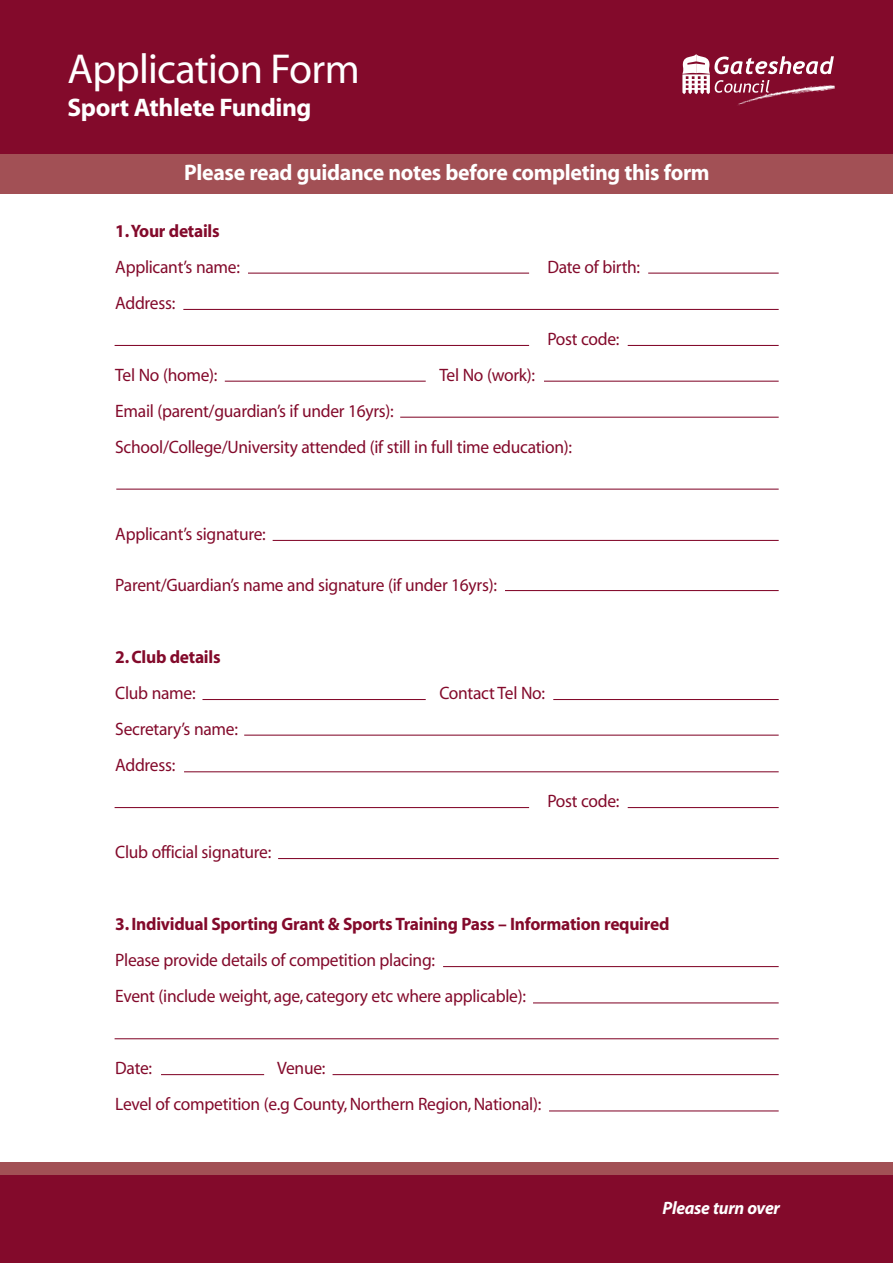
<style>
.page{position:relative;width:893px;height:1263px;background:#fff}
.page>*{position:absolute;margin:0;border:0;box-sizing:border-box;transform-origin:0 0}
.t1{font:42px "Myriad";letter-spacing:-.015em;color:#fff}
.t2{font:700 25.5px "Myriad";letter-spacing:-.015em;color:#fff}
.t3{font:700 22.5px "Myriad";letter-spacing:-.015em;color:#fff}
.t4{font:18px/36px "Myriad";letter-spacing:-.015em;color:#830a2b}
.t5{font:700 18px "Myriad";letter-spacing:-.015em;color:#830a2b}
.t6{font:italic 700 18px "Myriad";letter-spacing:-.015em;color:#fff}
</style>
<div class="page">
<div style="left:0;top:1162px;width:893px;height:101px;background:#830a2b"></div>
<div style="left:0;top:1162px;width:893px;height:12px;background:#a25055"></div>
<div style="left:0;top:0;width:893px;height:157px;background:#830a2b"></div>
<svg style="left:682px;top:54px;width:152px;height:40px"></svg>
<img style="left:732px;top:82px;width:103px;height:24px">
<div style="left:0;top:155px;width:893px;height:39px;background:#a25055"></div>
<hr style="left:248px;top:273px;width:281px;height:1px;background:#830a2b">
<hr style="left:648px;top:273px;width:131px;height:1px;background:#830a2b">
<hr style="left:183px;top:309px;width:596px;height:1px;background:#830a2b">
<hr style="left:544px;top:381px;width:235px;height:1px;background:#830a2b">
<hr style="left:225px;top:381px;width:201px;height:1px;background:#830a2b">
<hr style="left:400px;top:417px;width:379px;height:1px;background:#830a2b">
<hr style="left:116px;top:489px;width:663px;height:1px;background:#830a2b">
<hr style="left:273px;top:540px;width:506px;height:1px;background:#830a2b">
<hr style="left:505px;top:590px;width:274px;height:1px;background:#830a2b">
<hr style="left:553px;top:699px;width:226px;height:1px;background:#830a2b">
<hr style="left:202px;top:699px;width:224px;height:1px;background:#830a2b">
<hr style="left:244px;top:735px;width:535px;height:1px;background:#830a2b">
<hr style="left:184px;top:771px;width:595px;height:1px;background:#830a2b">
<hr style="left:115px;top:807px;width:414px;height:1px;background:#830a2b">
<hr style="left:628px;top:807px;width:151px;height:1px;background:#830a2b">
<hr style="left:278px;top:858px;width:501px;height:1px;background:#830a2b">
<hr style="left:443px;top:966px;width:336px;height:1px;background:#830a2b">
<hr style="left:533px;top:1002px;width:246px;height:1px;background:#830a2b">
<hr style="left:115px;top:1038px;width:664px;height:1px;background:#830a2b">
<hr style="left:161px;top:1074px;width:103px;height:1px;background:#830a2b">
<hr style="left:333px;top:1074px;width:446px;height:1px;background:#830a2b">
<hr style="left:549px;top:1110px;width:230px;height:1px;background:#830a2b">
<hr style="left:628px;top:345px;width:151px;height:1px;background:#830a2b">
<hr style="left:115px;top:345px;width:414px;height:1px;background:#830a2b">
<h1 class="t1" style="left:68px;top:53px;width:294px">Application Form</h1>
<h2 class="t2" style="left:68px;top:97px;width:245px">Sport Athlete Funding</h2>
<p class="t3" style="left:184px;top:164px;width:527px">Please read guidance notes before completing this form</p>
<p class="t5" style="left:115px;top:224px;width:106px">1. Your details</p>
<p class="t4" style="left:115px;top:251px;width:126px">Applicant’s name:</p>
<p class="t4" style="left:547px;top:251px;width:94px">Date of birth:</p>
<p class="t4" style="left:115px;top:287px;width:62px">Address:</p>
<p class="t4" style="left:547px;top:323px;width:74px">Post code:</p>
<p class="t4" style="left:115px;top:359px;width:104px">Tel No (home):</p>
<p class="t4" style="left:439px;top:359px;width:97px">Tel No (work):</p>
<p class="t4" style="left:115px;top:395px;width:458px">Email (parent/guardian’s if under 16yrs):<br>School/College/University attended (if still in full time education):</p>
<p class="t4" style="left:115px;top:518px;width:152px">Applicant’s signature:</p>
<p class="t4" style="left:115px;top:569px;width:383px">Parent/Guardian’s name and signature (if under 16yrs):</p>
<p class="t5" style="left:115px;top:650px;width:107px">2. Club details</p>
<p class="t4" style="left:115px;top:677px;width:82px">Club name:</p>
<p class="t4" style="left:439px;top:677px;width:107px">Contact Tel No:</p>
<p class="t4" style="left:115px;top:713px;width:124px">Secretary’s name:<br>Address:</p>
<p class="t4" style="left:115px;top:836px;width:158px">Club official signature:</p>
<p class="t4" style="left:547px;top:785px;width:74px">Post code:</p>
<p class="t5" style="left:115px;top:917px;width:556px">3. Individual Sporting Grant &amp; Sports Training Pass – Information required</p>
<p class="t4" style="left:115px;top:944px;width:412px">Please provide details of competition placing:<br>Event (include weight, age, category etc where applicable):</p>
<p class="t4" style="left:115px;top:1052px;width:38px">Date:</p>
<p class="t4" style="left:115px;top:1052px;width:427px;text-indent:162px">Venue:<br>Level of competition (e.g County, Northern Region, National):</p>
<p class="t6" style="left:663px;top:1201px;width:119px">Please turn over</p>
</div>
